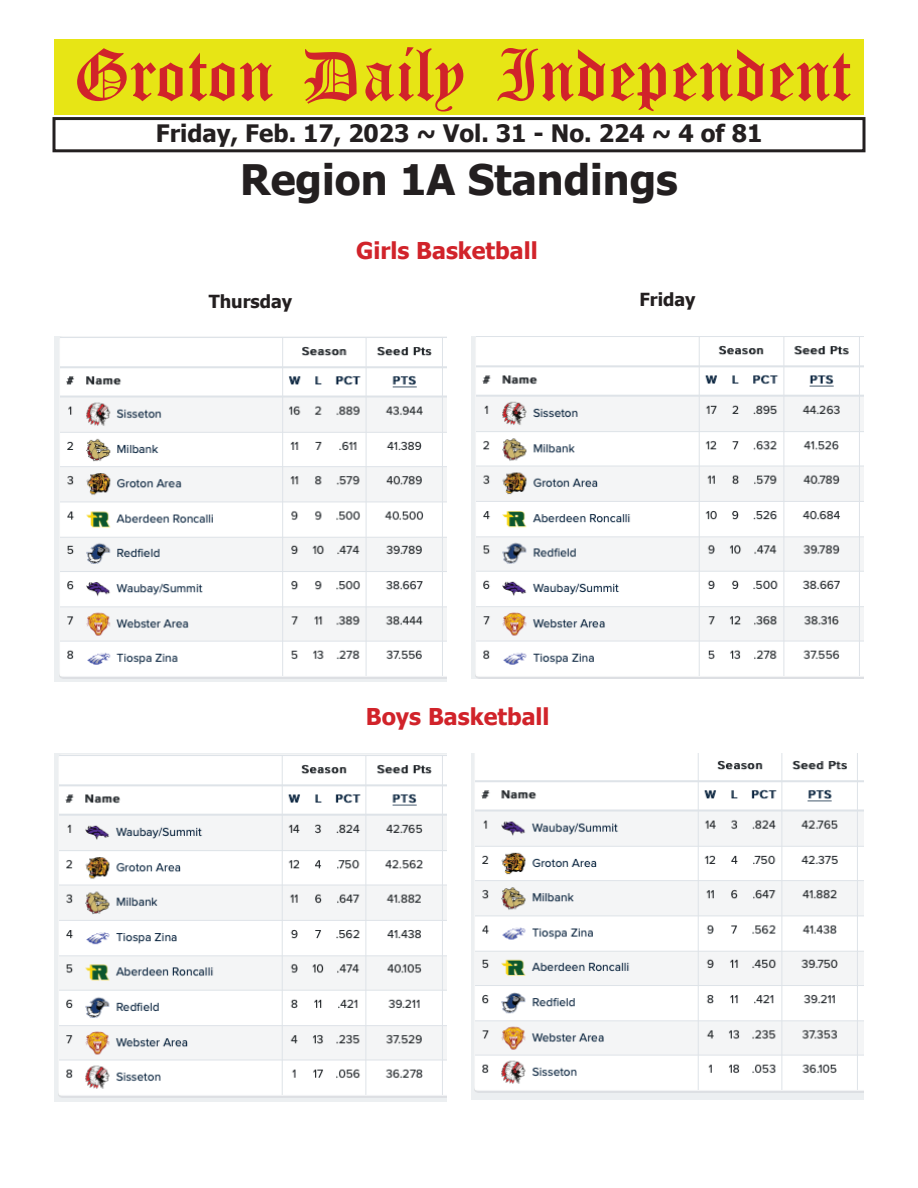
<style>
.page{position:relative;width:918px;height:1188px;background:#fff}
.page>*{position:absolute;margin:0;border:0;box-sizing:border-box;transform-origin:0 0}
.t1{font:54px "Old English Five";color:#d1232a}
.t2{font:700 42px "Tahoma";color:#231f20}
.t3{font:700 24px "Tahoma";color:#231f20}
.t4{font:700 23.1px "Tahoma";color:#d1232a}
.t5{font:700 18px "Tahoma";color:#231f20}
</style>
<div class="page">
<div style="left:52px;top:117px;width:814px;height:35px;border:3px solid #231f20"></div>
<div style="left:54px;top:40px;width:810px;height:75px;background:#e7e515"></div>
<img style="left:54px;top:337px;width:393px;height:345px">
<img style="left:54px;top:753px;width:393px;height:348px">
<img style="left:471px;top:337px;width:393px;height:342px">
<img style="left:471px;top:753px;width:393px;height:347px">
<h1 class="t1" style="left:73px;top:50px;width:779px">Groton Daily Independent</h1>
<p class="t3" style="left:156px;top:116px;width:608px">Friday, Feb. 17, 2023 ~ Vol. 31 - No. 224 ~ 4 of 81</p>
<h2 class="t2" style="left:240px;top:150px;width:439px">Region 1A Standings</h2>
<p class="t4" style="left:356px;top:234px;width:183px">Girls Basketball</p>
<p class="t5" style="left:209px;top:288px;width:85px">Thursday</p>
<p class="t5" style="left:639px;top:287px;width:58px">Friday</p>
<p class="t4" style="left:366px;top:701px;width:185px">Boys Basketball</p>
</div>
